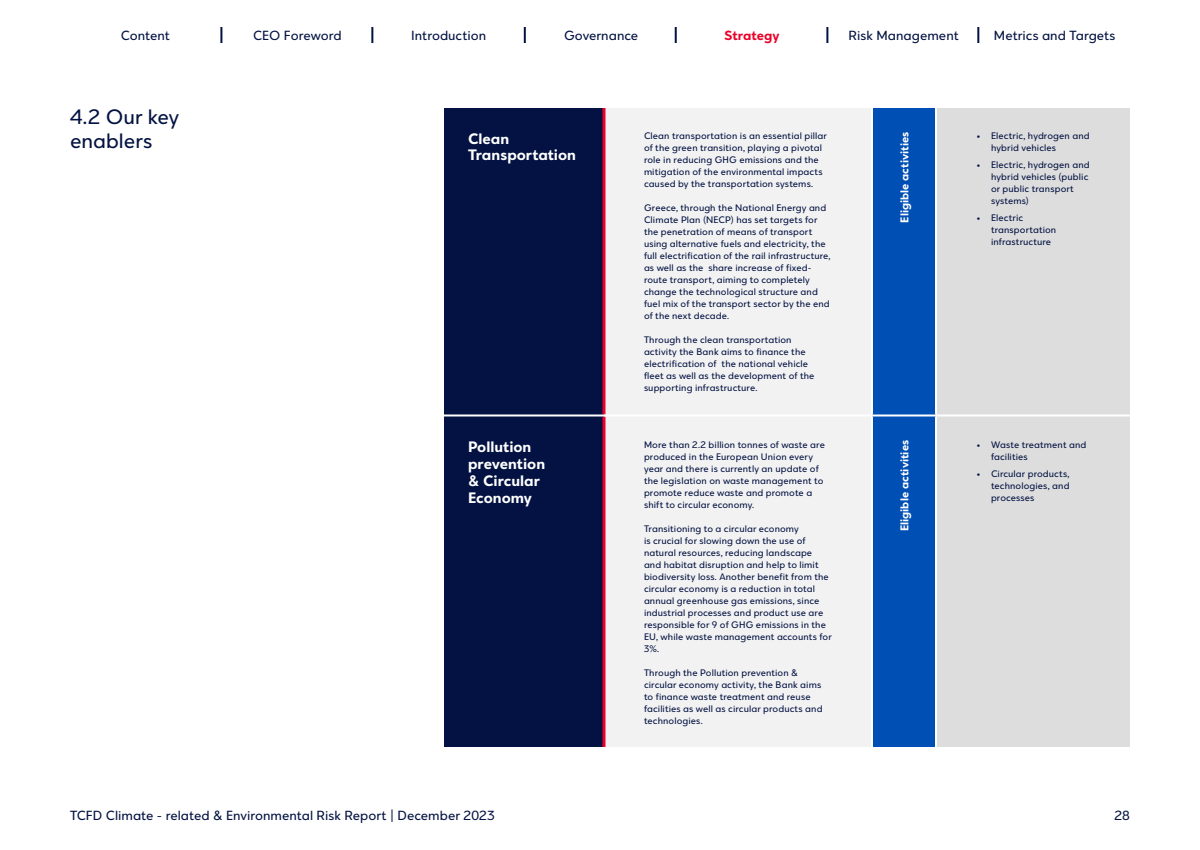
<style>
.page{position:relative;width:1200px;height:850px;background:#fff}
.page>*{position:absolute;margin:0;border:0;box-sizing:border-box;transform-origin:0 0}
.t1{font:22px/24px "Eurobank Sans";color:#031242}
.t2{font:700 16px/17px "Eurobank Sans";color:#fff}
.t3{font:14px "Eurobank Sans";color:#031242}
.t4{font:700 14px "Eurobank Sans";color:#eb0029}
.t5{font:700 12px "Eurobank Sans";color:#fff}
.t6{font:10px/12px "Eurobank Sans";letter-spacing:.01em;color:#031242}
</style>
<div class="page">
<div style="left:444px;top:108px;width:160px;height:307px;background:#031242"></div>
<div style="left:604px;top:108px;width:268px;height:307px;background:#f2f2f2"></div>
<div style="left:872px;top:108px;width:64px;height:307px;background:#004fb5"></div>
<div style="left:936px;top:108px;width:194px;height:307px;background:#ddd"></div>
<svg style="left:602px;top:108px;width:4px;height:306px"></svg>
<hr style="left:444px;top:414px;width:160px;height:2px;background:#fff">
<hr style="left:604px;top:414px;width:268px;height:2px;background:#fff">
<hr style="left:872px;top:414px;width:64px;height:2px;background:#fff">
<hr style="left:936px;top:414px;width:194px;height:2px;background:#fff">
<hr style="left:871px;top:108px;width:2px;height:306px;background:#fff">
<hr style="left:935px;top:108px;width:2px;height:306px;background:#fff">
<div style="left:444px;top:416px;width:160px;height:332px;background:#031242"></div>
<div style="left:604px;top:416px;width:268px;height:332px;background:#f2f2f2"></div>
<div style="left:872px;top:416px;width:64px;height:332px;background:#004fb5"></div>
<div style="left:936px;top:416px;width:194px;height:332px;background:#ddd"></div>
<svg style="left:602px;top:417px;width:4px;height:330px"></svg>
<hr style="left:444px;top:416px;width:160px;height:1px;background:#fff">
<hr style="left:604px;top:416px;width:268px;height:1px;background:#fff">
<hr style="left:872px;top:416px;width:64px;height:1px;background:#fff">
<hr style="left:936px;top:416px;width:194px;height:1px;background:#fff">
<hr style="left:444px;top:747px;width:160px;height:1px;background:#fff">
<hr style="left:604px;top:747px;width:268px;height:1px;background:#fff">
<hr style="left:872px;top:747px;width:64px;height:1px;background:#fff">
<hr style="left:936px;top:747px;width:194px;height:1px;background:#fff">
<hr style="left:871px;top:416px;width:2px;height:331px;background:#fff">
<hr style="left:935px;top:416px;width:2px;height:331px;background:#fff">
<svg style="left:220px;top:27px;width:2px;height:16px"></svg>
<svg style="left:524px;top:27px;width:2px;height:16px"></svg>
<svg style="left:826px;top:27px;width:2px;height:16px"></svg>
<svg style="left:371px;top:27px;width:2px;height:16px"></svg>
<svg style="left:675px;top:27px;width:2px;height:16px"></svg>
<svg style="left:977px;top:27px;width:2px;height:16px"></svg>
<h3 class="t3" style="left:121px;top:28px;width:51px">Content</h3>
<h3 class="t3" style="left:253px;top:28px;width:90px">CEO Foreword</h3>
<h3 class="t3" style="left:411px;top:28px;width:77px">Introduction</h3>
<h3 class="t3" style="left:564px;top:28px;width:76px">Governance</h3>
<h3 class="t4" style="left:725px;top:27px;width:57px">Strategy</h3>
<h3 class="t3" style="left:849px;top:28px;width:112px">Risk Management</h3>
<h3 class="t3" style="left:994px;top:28px;width:123px">Metrics and Targets</h3>
<h1 class="t1" style="left:70px;top:104px;width:111px">4.2 Our key enablers</h1>
<h2 class="t2" style="left:468px;top:130px;width:110px">Clean<br>Transportation</h2>
<p class="t6" style="left:644px;top:130px;width:184px">Clean transportation is an essential pillar of the green transition, playing a pivotal role in reducing GHG emissions and the mitigation of the environmental impacts caused by the transportation systems.</p>
<p class="t6" style="left:644px;top:202px;width:188px">Greece, through the National Energy and Climate Plan (NECP) has set targets for the penetration of means of transport using alternative fuels and electricity, the full electrification of the rail infrastructure, as well as the share increase of fixed&shy;route transport, aiming to completely change the technological structure and fuel mix of the transport sector by the end of the next decade.</p>
<p class="t6" style="left:644px;top:334px;width:172px">Through the clean transportation activity the Bank aims to finance the electrification of the national vehicle fleet as well as the development of the supporting infrastructure.</p>
<h2 class="t2" style="left:468px;top:438px;width:79px">Pollution prevention &amp; Circular<br>Economy</h2>
<p class="t6" style="left:644px;top:438px;width:182px">More than 2.2 billion tonnes of waste are produced in the European Union every year and there is currently an update of the legislation on waste management to promote reduce waste and promote a shift to circular economy.</p>
<p class="t6" style="left:644px;top:522px;width:189px">Transitioning to a circular economy<br>is crucial for slowing down the use of natural resources, reducing landscape and habitat disruption and help to limit biodiversity loss. Another benefit from the circular economy is a reduction in total annual greenhouse gas emissions, since industrial processes and product use are responsible for 9 of GHG emissions in the EU, while waste management accounts for 3%.</p>
<p class="t6" style="left:644px;top:666px;width:180px">Through the Pollution prevention &amp; circular economy activity, the Bank aims to finance waste treatment and reuse facilities as well as circular products and technologies.</p>
<h3 class="t3" style="left:70px;top:808px;width:426px">TCFD Climate - related &amp; Environmental Risk Report | December 2023</h3>
<p class="t5" style="left:897px;top:223px;width:93px;rotate:-90deg">Eligible activities</p>
<p class="t6" style="left:991px;top:130px;width:100px;text-indent:-15px">• Electric, hydrogen and hybrid vehicles</p>
<p class="t6" style="left:991px;top:159px;width:100px;text-indent:-15px">• Electric, hydrogen and hybrid vehicles (public or public transport systems)</p>
<p class="t6" style="left:991px;top:212px;width:67px;text-indent:-15px">• Electric transportation infrastructure</p>
<p class="t5" style="left:897px;top:531px;width:93px;rotate:-90deg">Eligible activities</p>
<p class="t6" style="left:991px;top:438px;width:97px;text-indent:-15px">• Waste treatment and facilities</p>
<p class="t6" style="left:991px;top:467px;width:80px;text-align:justify;text-indent:-15px">• Circular products, technologies, and processes</p>
<h3 class="t3" style="left:1115px;top:808px;width:17px">28</h3>
</div>
